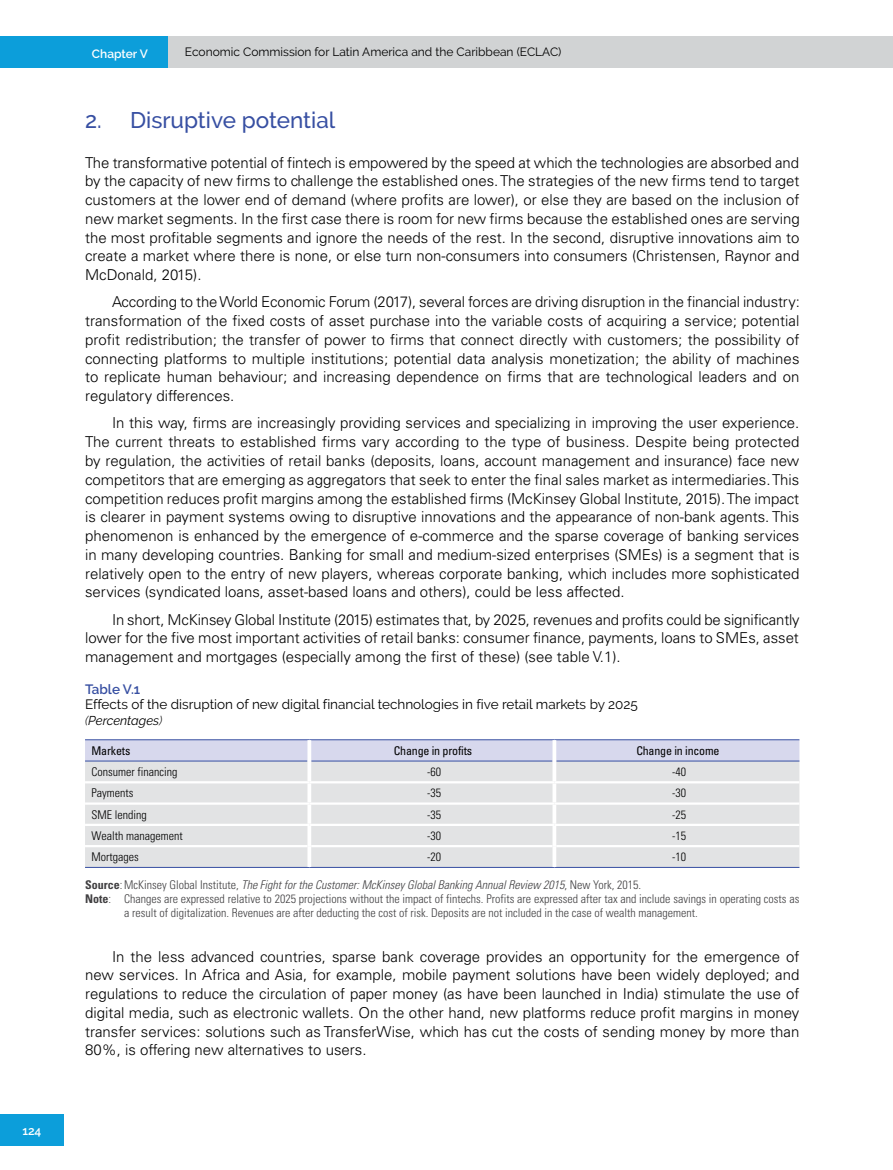
<style>
.page{position:relative;width:893px;height:1170px;background:#fff}
.page>*{position:absolute;margin:0;border:0;box-sizing:border-box;transform-origin:0 0}
.t1{font:500 22.5px "Raleway";color:#374fa2}
.t2{font:300 15px/18.8px "Univers LT Std";color:#000;text-align:justify}
.t3{font:13.5px "Raleway";color:#000}
.t4{font:600 13.5px "Raleway";color:#374fa2}
.t5{font:italic 12.75px "Raleway";color:#000}
.t6{font:300 condensed 12px "Univers LT Std";color:#414042}
.t7{font:italic 300 condensed 12px "Univers LT Std";color:#414042}
.t8{font:300 condensed 12px "Univers LT Std";color:#000}
.t9{font:12px "Raleway";color:#000}
.t10{font:condensed 12px "Univers LT Std";letter-spacing:-.015em;color:#000}
.t11{font:600 12px "Raleway";color:#fff}
.s1{font-weight:300}
.s2{font-weight:700;font-style:normal}
.s3{font-style:normal}
.s4{font-weight:700}
</style>
<div class="page">
<div style="left:0;top:36px;width:169px;height:32px;background:#0c9eda"></div>
<div style="left:169px;top:36px;width:724px;height:32px;background:#d1d3d4"></div>
<div style="left:0;top:1114px;width:64px;height:32px;background:#0c9eda"></div>
<div style="left:85px;top:740px;width:714px;height:20px;background:#d7d8ed"></div>
<div style="left:85px;top:761px;width:714px;height:106px;background:#e2e3e4"></div>
<hr style="left:85px;top:781px;width:224px;height:2px;background:#fff">
<hr style="left:85px;top:802px;width:224px;height:2px;background:#fff">
<hr style="left:85px;top:823px;width:224px;height:2px;background:#fff">
<hr style="left:85px;top:760px;width:222px;height:1px;background:#374fa2">
<hr style="left:85px;top:739px;width:224px;height:1px;background:#374fa2">
<hr style="left:309px;top:739px;width:245px;height:1px;background:#374fa2">
<hr style="left:554px;top:739px;width:245px;height:1px;background:#374fa2">
<hr style="left:311px;top:760px;width:241px;height:1px;background:#374fa2">
<hr style="left:556px;top:760px;width:243px;height:1px;background:#374fa2">
<hr style="left:85px;top:845px;width:222px;height:2px;background:#fff">
<hr style="left:311px;top:845px;width:241px;height:2px;background:#fff">
<hr style="left:556px;top:845px;width:243px;height:2px;background:#fff">
<hr style="left:85px;top:867px;width:224px;height:1px;background:#374fa2">
<hr style="left:309px;top:867px;width:245px;height:1px;background:#374fa2">
<hr style="left:554px;top:867px;width:245px;height:1px;background:#374fa2">
<svg style="left:552px;top:761px;width:4px;height:20px"></svg>
<svg style="left:552px;top:783px;width:4px;height:19px"></svg>
<svg style="left:552px;top:804px;width:4px;height:19px"></svg>
<svg style="left:552px;top:825px;width:4px;height:21px"></svg>
<svg style="left:552px;top:846px;width:4px;height:21px"></svg>
<svg style="left:307px;top:740px;width:4px;height:21px"></svg>
<svg style="left:552px;top:740px;width:4px;height:21px"></svg>
<svg style="left:307px;top:761px;width:4px;height:20px"></svg>
<svg style="left:307px;top:783px;width:4px;height:19px"></svg>
<svg style="left:307px;top:804px;width:4px;height:19px"></svg>
<svg style="left:307px;top:825px;width:4px;height:21px"></svg>
<svg style="left:307px;top:846px;width:4px;height:21px"></svg>
<hr style="left:309px;top:781px;width:245px;height:2px;background:#fff">
<hr style="left:554px;top:781px;width:245px;height:2px;background:#fff">
<hr style="left:309px;top:802px;width:245px;height:2px;background:#fff">
<hr style="left:554px;top:802px;width:245px;height:2px;background:#fff">
<hr style="left:309px;top:823px;width:245px;height:2px;background:#fff">
<hr style="left:554px;top:823px;width:245px;height:2px;background:#fff">
<p class="t11" style="left:22px;top:1123px;width:21px">124</p>
<p class="t11" style="left:92px;top:47px;width:57px">Chapter V</p>
<p class="t9" style="left:185px;top:45px;width:378px">Economic Commission for Latin America and the Caribbean (ECLAC)</p>
<h1 class="t1" style="left:85px;top:107px;width:252px">2. Disruptive potential</h1>
<p class="t2" style="left:85px;top:153px;width:716px">The transformative potential of fintech is empowered by the speed at which the technologies are absorbed and by the capacity of new firms to challenge the established ones. The strategies of the new firms tend to target customers at the lower end of demand (where profits are lower), or else they are based on the inclusion of new market segments. In the first case there is room for new firms because the established ones are serving the most profitable segments and ignore the needs of the rest. In the second, disruptive innovations aim to create a market where there is none, or else turn non-consumers into consumers (Christensen, Raynor and McDonald, 2015).</p>
<p class="t2" style="left:85px;top:293px;width:716px;text-indent:27px">According to the World Economic Forum (2017), several forces are driving disruption in the financial industry: transformation of the fixed costs of asset purchase into the variable costs of acquiring a service; potential profit redistribution; the transfer of power to firms that connect directly with customers; the possibility of connecting platforms to multiple institutions; potential data analysis monetization; the ability of machines to replicate human behaviour; and increasing dependence on firms that are technological leaders and on regulatory differences.</p>
<p class="t2" style="left:85px;top:414px;width:716px;text-indent:27px">In this way, firms are increasingly providing services and specializing in improving the user experience.<br>The current threats to established firms vary according to the type of business. Despite being protected by regulation, the activities of retail banks (deposits, loans, account management and insurance) face new competitors that are emerging as aggregators that seek to enter the final sales market as intermediaries. This competition reduces profit margins among the established firms (McKinsey Global Institute, 2015). The impact is clearer in payment systems owing to disruptive innovations and the appearance of non-bank agents. This phenomenon is enhanced by the emergence of e-commerce and the sparse coverage of banking services in many developing countries. Banking for small and medium-sized enterprises (SMEs) is a segment that is relatively open to the entry of new players, whereas corporate banking, which includes more sophisticated services (syndicated loans, asset-based loans and others), could be less affected.</p>
<p class="t2" style="left:85px;top:610px;width:716px;text-indent:27px">In short, McKinsey Global Institute (2015) estimates that, by 2025, revenues and profits could be significantly lower for the five most important activities of retail banks: consumer finance, payments, loans to SMEs, asset management and mortgages (especially among the first of these) (see table V.1).</p>
<p class="t4" style="left:85px;top:681px;width:57px">Table V.1</p>
<p class="t3" style="left:85px;top:696px;width:554px">Effects of the disruption of new digital financial technologies in five retail markets by 2025</p>
<p class="t5" style="left:85px;top:713px;width:79px"><span class="s1">(</span>Percentages<span class="s1">)</span></p>
<p class="t10" style="left:91px;top:742px;width:40px">Markets</p>
<p class="t10" style="left:394px;top:742px;width:80px">Change in profits</p>
<p class="t10" style="left:636px;top:742px;width:85px">Change in income</p>
<p class="t8" style="left:91px;top:764px;width:87px">Consumer financing</p>
<p class="t8" style="left:427px;top:764px;width:15px">-60</p>
<p class="t8" style="left:672px;top:764px;width:15px">-40</p>
<p class="t8" style="left:91px;top:785px;width:43px">Payments</p>
<p class="t8" style="left:427px;top:785px;width:15px">-35</p>
<p class="t8" style="left:672px;top:785px;width:15px">-30</p>
<p class="t8" style="left:91px;top:807px;width:57px">SME lending</p>
<p class="t8" style="left:427px;top:807px;width:15px">-35</p>
<p class="t8" style="left:672px;top:807px;width:15px">-25</p>
<p class="t8" style="left:91px;top:828px;width:93px">Wealth management</p>
<p class="t8" style="left:427px;top:828px;width:15px">-30</p>
<p class="t8" style="left:672px;top:828px;width:15px">-15</p>
<p class="t8" style="left:91px;top:849px;width:49px">Mortgages</p>
<p class="t8" style="left:427px;top:849px;width:15px">-20</p>
<p class="t8" style="left:672px;top:849px;width:15px">-10</p>
<p class="t7" style="left:85px;top:877px;width:558px"><span class="s2">Source</span><span class="s3">:McKinsey Global Institute,</span> The Fight for the Customer: McKinsey Global Banking Annual Review 2015<span class="s3">, New York, 2015.</span></p>
<p class="t6" style="left:85px;top:891px;width:716px"><span class="s4">Note</span>: Changes are expressed relative to 2025 projections without the impact of fintechs. Profits are expressed after tax and include savings in operating costs as</p>
<p class="t6" style="left:124px;top:905px;width:575px">a result of digitalization. Revenues are after deducting the cost of risk. Deposits are not included in the case of wealth management.</p>
<p class="t2" style="left:85px;top:946px;width:716px;text-indent:27px">In the less advanced countries, sparse bank coverage provides an opportunity for the emergence of new services. In Africa and Asia, for example, mobile payment solutions have been widely deployed; and regulations to reduce the circulation of paper money (as have been launched in India) stimulate the use of digital media, such as electronic wallets. On the other hand, new platforms reduce profit margins in money transfer services: solutions such as TransferWise, which has cut the costs of sending money by more than 80%, is offering new alternatives to users.</p>
</div>
